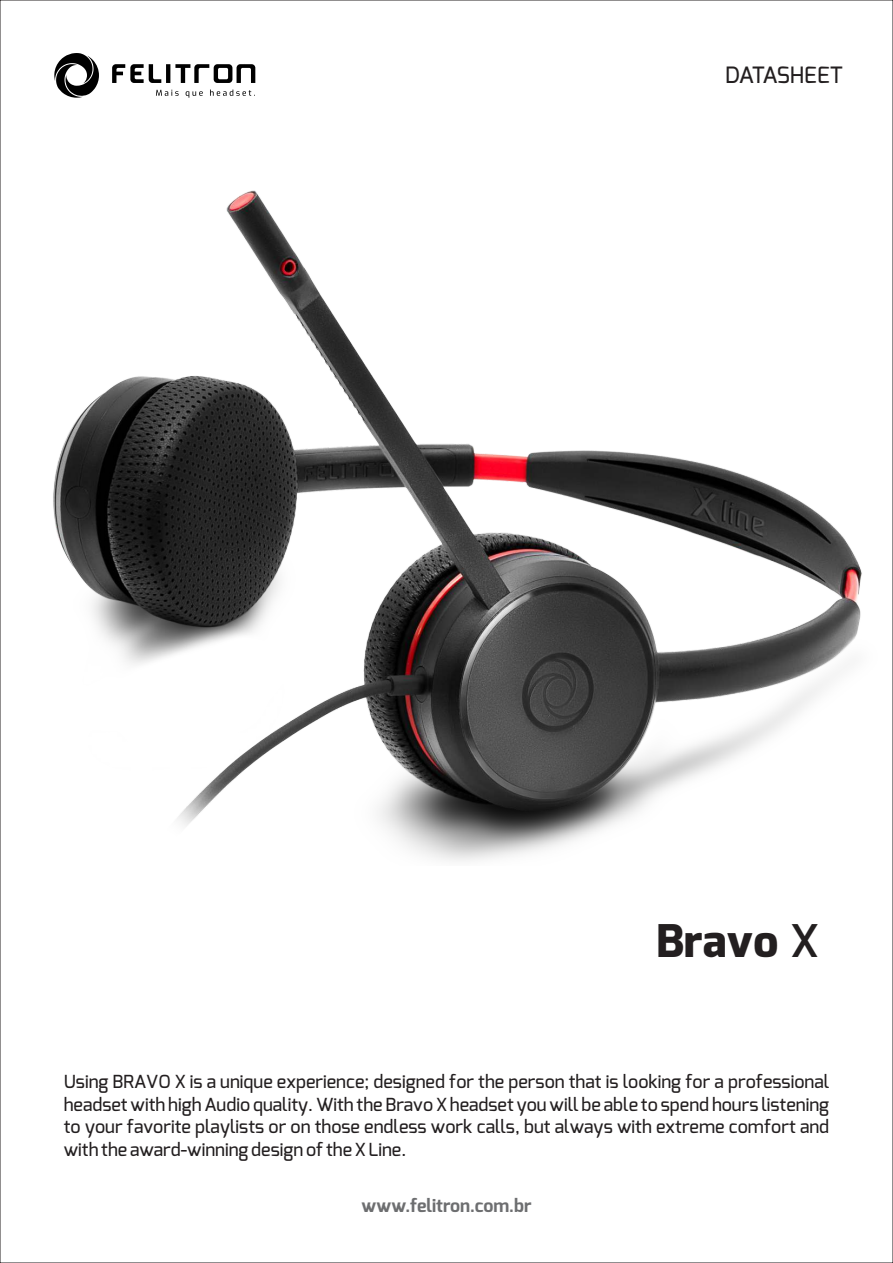
<style>
.page{position:relative;width:893px;height:1263px;background:#fff}
.page>*{position:absolute;margin:0;border:0;box-sizing:border-box;transform-origin:0 0}
.t1{font:800 45px "Exo";color:#231f20}
.t2{font:500 22.5px "Exo";letter-spacing:-.02em;color:#231f20}
.t3{font:500 18px/23px "Exo";color:#231f20;text-align:justify}
.t4{font:700 18px "Exo";color:#6d6e70}
.s1{font-weight:600}
</style>
<div class="page">
<svg style="left:112px;top:64px;width:143px;height:19px"></svg>
<svg style="left:156px;top:90px;width:23px;height:6px"></svg>
<svg style="left:186px;top:91px;width:17px;height:7px"></svg>
<svg style="left:210px;top:90px;width:45px;height:6px"></svg>
<svg style="left:54px;top:53px;width:45px;height:45px"></svg>
<img style="left:53px;top:190px;width:809px;height:671px">
<p class="t2" style="left:725px;top:65px;width:119px">DATASHEET</p>
<h1 class="t1" style="left:656px;top:920px;width:164px">Bravo <span class="s1">X</span></h1>
<p class="t3" style="left:64px;top:1071px;width:767px">Using BRAVO X is a unique experience; designed for the person that is looking for a professional headset with high Audio quality. With the Bravo X headset you will be able to spend hours listening to your favorite playlists or on those endless work calls, but always with extreme comfort and with the award-winning design of the X Line.</p>
<p class="t4" style="left:361px;top:1197px;width:172px">www.felitron.com.br</p>
</div>
